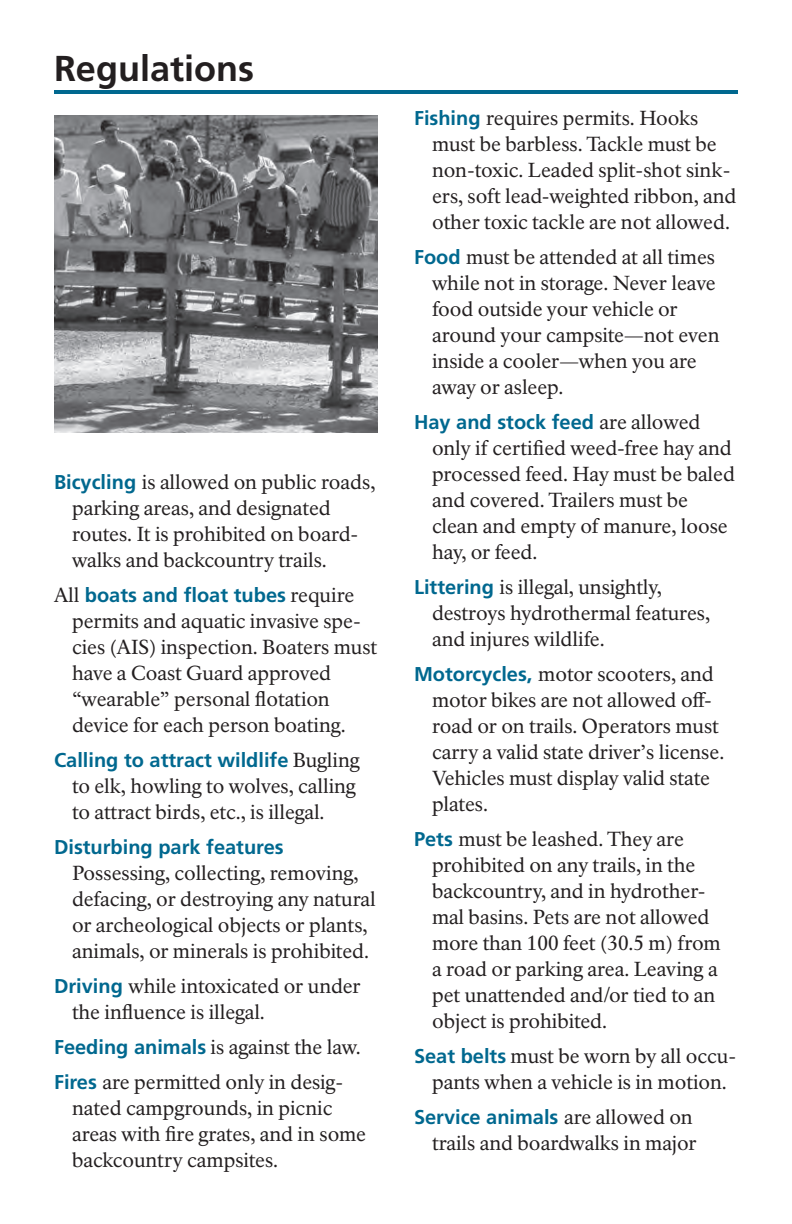
<style>
.page{position:relative;width:792px;height:1224px;background:#fff}
.page>*{position:absolute;margin:0;border:0;box-sizing:border-box;transform-origin:0 0}
.t1{font:700 36px "Frutiger LT Std";color:#231f20}
.t2{font:20px/26px "NPS Rawlinson OT";color:#231f20}
.t3{font:700 20px "Frutiger LT Std";color:#00688f}
.s1{font-family:"Frutiger LT Std";font-weight:700;color:#00688f}
.s2{font-family:"NPS Rawlinson OT";font-weight:400;color:#231f20}
</style>
<div class="page">
<hr style="left:54px;top:90px;width:684px;height:4px;background:#00688f">
<img style="left:54px;top:116px;width:324px;height:316px">
<h1 class="t1" style="left:54px;top:47px;width:202px">Regulations</h1>
<p class="t2" style="left:72px;top:469px;width:305px;text-indent:-18px"><span class="s1">Bicycling</span> is allowed on public roads, parking areas, and designated routes. It is prohibited on board&shy;walks and backcountry trails.</p>
<p class="t3" style="left:54px;top:583px;width:302px"><span class="s2">All</span> boats and float tubes <span class="s2">require</span></p>
<p class="t2" style="left:72px;top:608px;width:307px">permits and aquatic invasive spe&shy;cies (AIS) inspection. Boaters must have a Coast Guard approved “wearable” personal flotation device for each person boating.</p>
<p class="t3" style="left:54px;top:748px;width:307px">Calling to attract wildlife <span class="s2">Bugling</span></p>
<p class="t2" style="left:72px;top:773px;width:285px">to elk, howling to wolves, calling to attract birds, etc., is illegal.</p>
<p class="t3" style="left:54px;top:835px;width:231px">Disturbing park features</p>
<p class="t2" style="left:72px;top:860px;width:305px">Possessing, collecting, removing, defacing, or destroying any natural or archeological objects or plants, animals, or minerals is prohibited.</p>
<p class="t2" style="left:72px;top:973px;width:290px;text-indent:-18px"><span class="s1">Driving</span> while intoxicated or under the influence is illegal.</p>
<p class="t2" style="left:54px;top:1030px;width:308px;line-height:35px"><span class="s1">Feeding animals</span> is against the law.<br><span class="s1">Fires</span> are permitted only in desig-</p>
<p class="t2" style="left:72px;top:1095px;width:296px">nated campgrounds, in picnic areas with fire grates, and in some backcountry campsites.</p>
<p class="t2" style="left:432px;top:105px;width:306px;text-indent:-18px"><span class="s1">Fishing</span> requires permits. Hooks must be barbless. Tackle must be non-toxic. Leaded split-shot sink&shy;ers, soft lead-weighted ribbon, and other toxic tackle are not allowed.</p>
<p class="t2" style="left:432px;top:244px;width:289px;text-indent:-18px"><span class="s1">Food</span> must be attended at all times while not in storage. Never leave food outside your vehicle or around your campsite—not even inside a cooler—when you are away or asleep.</p>
<p class="t3" style="left:414px;top:410px;width:288px">Hay and stock feed <span class="s2">are allowed</span></p>
<p class="t2" style="left:432px;top:435px;width:305px">only if certified weed-free hay and processed feed. Hay must be baled and covered. Trailers must be clean and empty of manure, loose hay, or feed.</p>
<p class="t2" style="left:432px;top:574px;width:280px;text-indent:-18px"><span class="s1">Littering</span> is illegal, unsightly, destroys hydrothermal features, and injures wildlife.</p>
<p class="t2" style="left:432px;top:661px;width:294px;text-indent:-18px"><span class="s1">Motorcycles,</span> motor scooters, and motor bikes are not allowed off&shy;road or on trails. Operators must carry a valid state driver’s license.<br>Vehicles must display valid state plates.</p>
<p class="t2" style="left:432px;top:826px;width:290px;text-indent:-18px"><span class="s1">Pets</span> must be leashed. They are prohibited on any trails, in the backcountry, and in hydrother&shy;mal basins. Pets are not allowed more than 100 feet (30.5 m) from a road or parking area. Leaving a pet unattended and/or tied to an object is prohibited.</p>
<p class="t2" style="left:414px;top:1043px;width:324px;text-align:center"><span class="s1">Seat belts</span> must be worn by all occu&shy;pants when a vehicle is in motion.</p>
<p class="t3" style="left:414px;top:1105px;width:280px">Service animals <span class="s2">are allowed on</span></p>
<p class="t2" style="left:432px;top:1130px;width:266px">trails and boardwalks in major</p>
</div>
